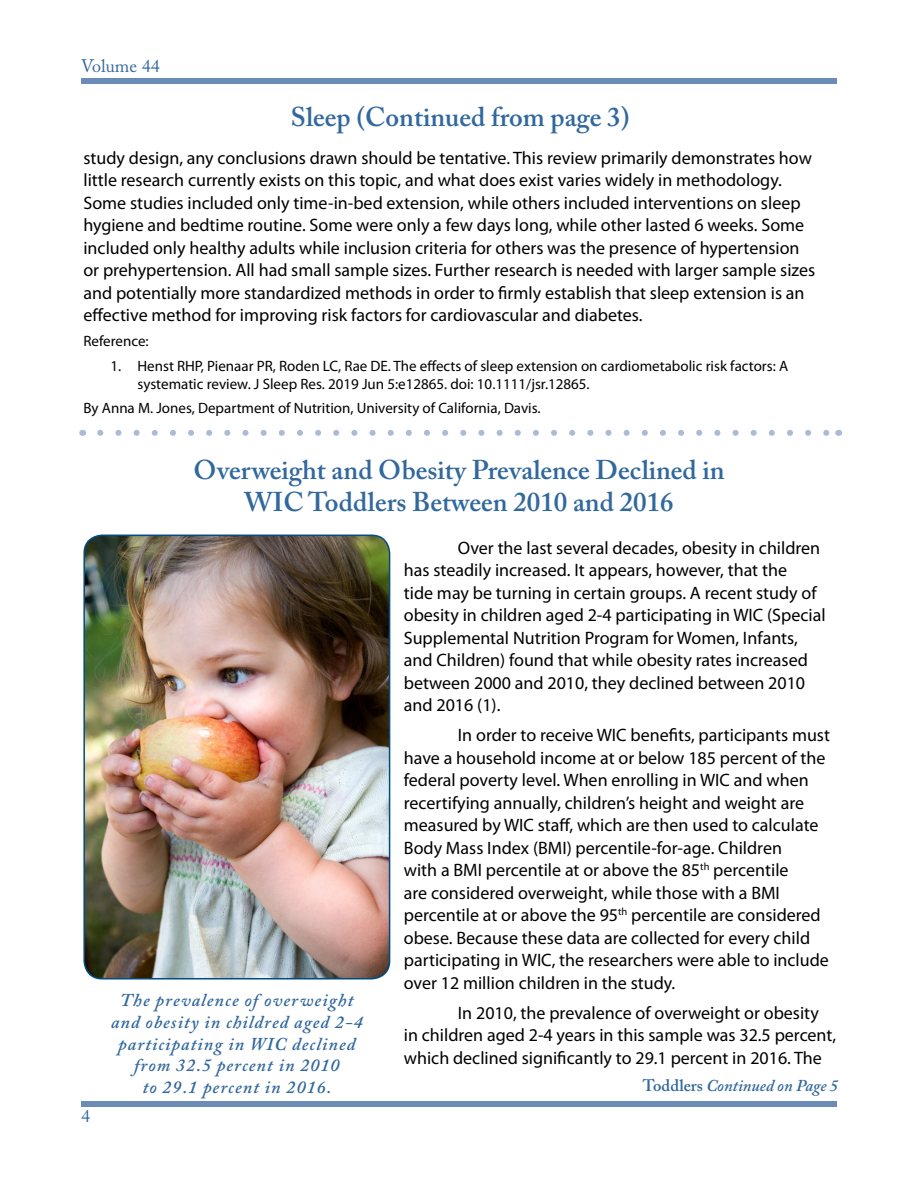
<style>
.page{position:relative;width:918px;height:1188px;background:#fff}
.page>*{position:absolute;margin:0;border:0;box-sizing:border-box;transform-origin:0 0}
.Heading_1{font:600 27px/32.4px "Adobe Caslon Pro";color:#31689d;text-align:center}
.Heading_Continued{font:600 27px "Adobe Caslon Pro";color:#31689d}
.Article_Text{font:18px/22.5px "Myriad Pro";color:#000}
.Image_Quote{font:italic 600 18px/21.6px "Adobe Caslon Pro";letter-spacing:.06em;color:#31689d;text-align:center}
.t1{font:18px "Adobe Caslon Pro";color:#31689d}
.Continued{font:italic 600 16.5px "Adobe Caslon Pro";color:#31689d}
.Reference{font:15px/18px "Myriad Pro";color:#000}
.s1{font-style:normal}
</style>
<div class="page">
<div style="left:81px;top:78px;width:756px;height:6px;background:#6c8cb8"></div>
<div style="left:81px;top:1101px;width:756px;height:6px;background:#6c8cb8"></div>
<img style="left:84px;top:535px;width:306px;height:442px">
<div style="left:83px;top:535px;width:307px;height:445px;border:2px solid #004b84;border-radius:18px"></div>
<svg style="left:100px;top:430px;width:729px;height:6px"></svg>
<p class="t1" style="left:81px;top:55px;width:80px">Volume 44</p>
<p class="Heading_Continued" style="left:291px;top:101px;width:340px">Sleep (Continued from page 3)</p>
<p class="Article_Text" style="left:83px;top:146px;width:733px">study design, any conclusions drawn should be tentative. This review primarily demonstrates how little research currently exists on this topic, and what does exist varies widely in methodology.<br>Some studies included only time-in-bed extension, while others included interventions on sleep hygiene and bedtime routine. Some were only a few days long, while other lasted 6 weeks. Some included only healthy adults while inclusion criteria for others was the presence of hypertension or prehypertension. All had small sample sizes. Further research is needed with larger sample sizes and potentially more standardized methods in order to firmly establish that sleep extension is an effective method for improving risk factors for cardiovascular and diabetes.</p>
<p class="Reference" style="left:83px;top:331px;width:67px">Reference:</p>
<p class="Reference" style="left:137px;top:356px;width:652px;text-indent:-27px">1. Henst RHP, Pienaar PR, Roden LC, Rae DE. The effects of sleep extension on cardiometabolic risk factors: A systematic review. J Sleep Res. 2019 Jun 5:e12865. doi: 10.1111/jsr.12865.</p>
<p class="Reference" style="left:83px;top:399px;width:459px">By Anna M. Jones, Department of Nutrition, University of California, Davis.</p>
<p class="t1" style="left:81px;top:1105px;width:10px">4</p>
<p class="Heading_1" style="left:193px;top:453px;width:533px">Overweight and Obesity Prevalence Declined in<br>WIC Toddlers Between 2010 and 2016</p>
<p class="Article_Text" style="left:404px;top:536px;width:423px;text-indent:54px">Over the last several decades, obesity in children has steadily increased. It appears, however, that the<br>tide may be turning in certain groups. A recent study of obesity in children aged 2-4 participating in WIC (Special Supplemental Nutrition Program for Women, Infants, and Children) found that while obesity rates increased between 2000 and 2010, they declined between 2010 and 2016 (1).</p>
<p class="Article_Text" style="left:404px;top:723px;width:428px;text-indent:54px">In order to receive WIC benefits, participants must have a household income at or below 185 percent of the federal poverty level. When enrolling in WIC and when recertifying annually, children’s height and weight are measured by WIC staff, which are then used to calculate Body Mass Index (BMI) percentile-for-age. Children<br>with a BMI percentile at or above the 85<sup>th</sup> percentile<br>are considered overweight, while those with a BMI percentile at or above the 95<sup>th</sup> percentile are considered obese. Because these data are collected for every child participating in WIC, the researchers were able to include over 12 million children in the study.</p>
<p class="Article_Text" style="left:404px;top:1001px;width:434px;text-indent:54px">In 2010, the prevalence of overweight or obesity in children aged 2-4 years in this sample was 32.5 percent, which declined significantly to 29.1 percent in 2016. The</p>
<p class="Image_Quote" style="left:111px;top:989px;width:253px">The prevalence of overweight and obesity in childred aged 2-4 participating in WIC declined from 32.5 percent in 2010<br>to 29.1 percent in 2016.</p>
<p class="Continued" style="left:643px;top:1075px;width:197px"><span class="s1">Toddlers</span> Continued on Page 5</p>
</div>
